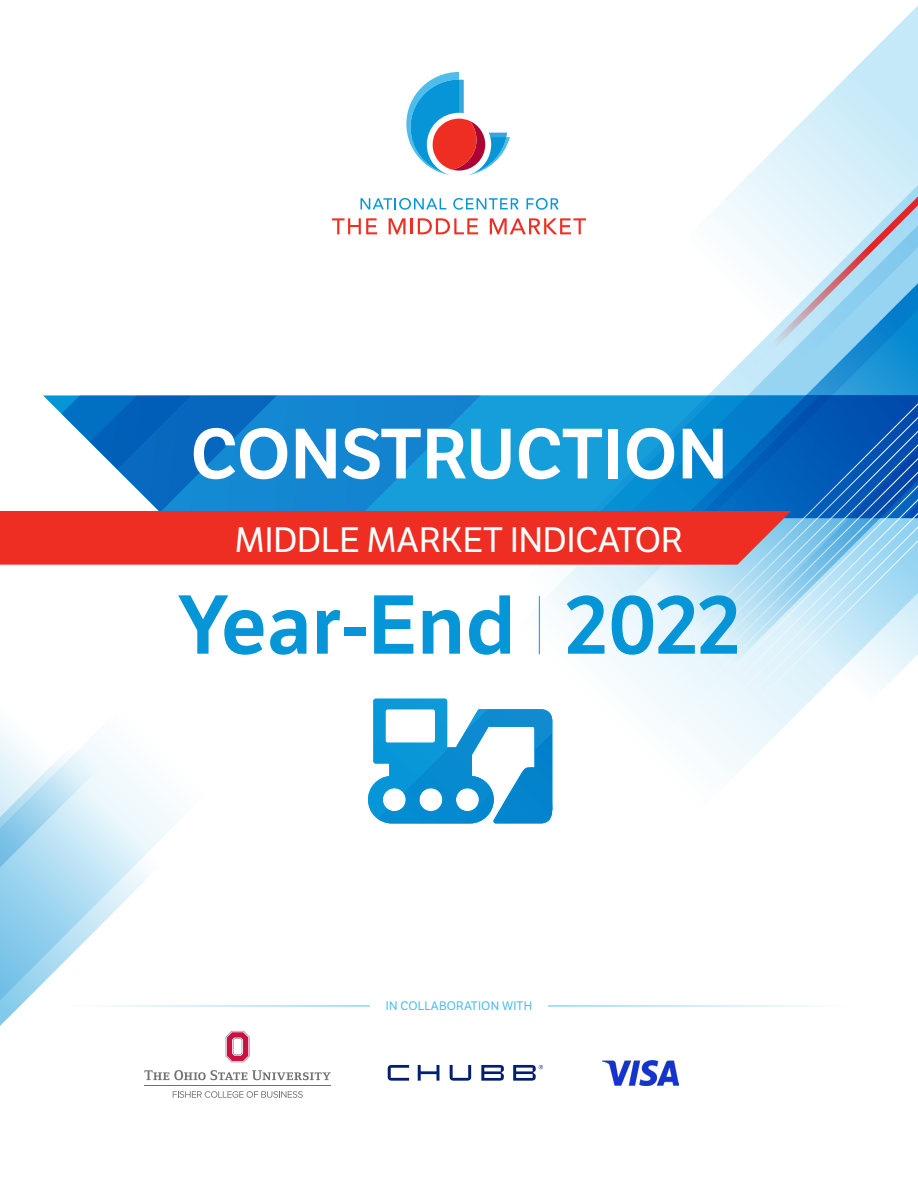
<style>
.page{position:relative;width:918px;height:1188px;background:#fff}
.page>*{position:absolute;margin:0;border:0;box-sizing:border-box;transform-origin:0 0}
.t1{font:600 81px "LFT Etica";letter-spacing:-.005em;color:#0696d7}
.t2{font:600 69px "LFT Etica";color:#fff}
.t3{font:34.35px "LFT Etica";color:#fff}
.t4{font:12px "LFT Etica";letter-spacing:.02em;color:#4fbdec}
</style>
<div class="page">
<svg style="left:867px;top:6px;width:51px;height:51px;fill:#ccecf9"></svg>
<svg style="left:0;top:771px;width:206px;height:327px"></svg>
<svg style="left:0;top:727px;width:124px;height:215px"></svg>
<svg style="left:368px;top:699px;width:142px;height:125px"></svg>
<svg style="left:0;top:395px;width:503px;height:170px;background:#7a7a9e"></svg>
<svg style="left:503px;top:57px;width:415px;height:762px"></svg>
<svg style="left:510px;top:64px;width:408px;height:760px"></svg>
<svg style="left:524px;top:78px;width:394px;height:746px"></svg>
<svg style="left:530px;top:85px;width:388px;height:739px"></svg>
<svg style="left:551px;top:105px;width:367px;height:719px"></svg>
<svg style="left:360px;top:198px;width:86px;height:12px"></svg>
<svg style="left:453px;top:198px;width:66px;height:12px"></svg>
<svg style="left:527px;top:198px;width:32px;height:12px"></svg>
<svg style="left:332px;top:218px;width:45px;height:16px"></svg>
<svg style="left:389px;top:218px;width:16px;height:16px"></svg>
<svg style="left:411px;top:218px;width:67px;height:16px"></svg>
<svg style="left:490px;top:218px;width:96px;height:16px"></svg>
<svg style="left:406px;top:72px;width:104px;height:103px"></svg>
<hr style="left:539px;top:596px;width:1px;height:58px;background:#0696d7">
<hr style="left:67px;top:1006px;width:303px;height:1px;background:#4fbdec">
<hr style="left:548px;top:1006px;width:303px;height:1px;background:#4fbdec">
<svg style="left:173px;top:1091px;width:130px;height:7px"></svg>
<svg style="left:144px;top:1070px;width:187px;height:10px"></svg>
<svg style="left:226px;top:1031px;width:24px;height:31px"></svg>
<hr style="left:144px;top:1085px;width:187px;height:1px;background:#717271">
<svg style="left:388px;top:1065px;width:155px;height:16px"></svg>
<img style="left:603px;top:1061px;width:75px;height:24px">
<p class="t2" style="left:190px;top:412px;width:539px">CONSTRUCTION</p>
<p class="t3" style="left:235px;top:520px;width:450px">MIDDLE MARKET INDICATOR</p>
<p class="t1" style="left:177px;top:576px;width:565px">Year-End 2022</p>
<p class="t4" style="left:386px;top:998px;width:148px">IN COLLABORATION WITH</p>
</div>
